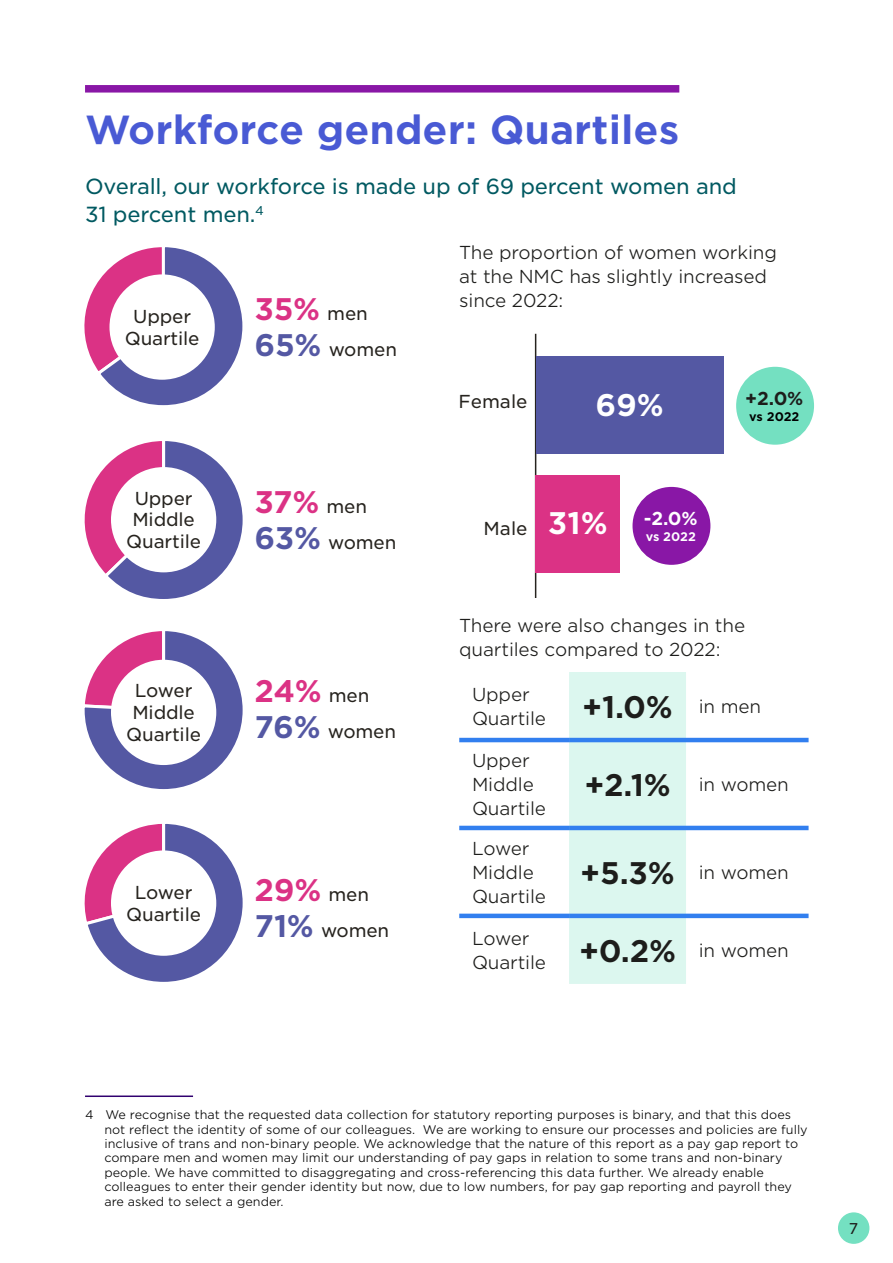
<style>
.page{position:relative;width:893px;height:1263px;background:#fff}
.page>*{position:absolute;margin:0;border:0;box-sizing:border-box;transform-origin:0 0}
.Heading{font:700 39px "Gotham S Sm";color:#495ad4}
.t1{font:700 30px "Gotham S Sm";letter-spacing:-.02em;color:#db3285}
.large_stat_black{font:700 30px "Gotham S Sm";color:#1d1d1b}
.t2{font:700 30px "Gotham S Sm";color:#fff}
.Lead_in{font:21px "Gotham S Sm";letter-spacing:-.01em;color:#005961}
.Body_Copy{font:300 18px "Gotham S Sm";letter-spacing:-.01em;color:#1d1d1b}
.t3{font:18px/21.6px "Gotham S Sm";letter-spacing:-.01em;color:#26231e;text-align:center}
.Body_Copy_horizontal{font:700 18px "Gotham S Sm";color:#1d1d1b}
.Body_Copy_horizontal-2{font:700 18px "Gotham S Sm";color:#fff}
.t4{font:15px "Gotham S Sm";color:#1d1d1b}
.t5{font:12.3px "Gotham S Sm";color:#005961}
.Footnote_style{font:300 12px "Gotham S Sm";color:#000}
.Body_Copy_horizontal-3{font:700 12px "Gotham S Sm";letter-spacing:-.005em;color:#000}
.Body_Copy_horizontal-4{font:700 12px "Gotham S Sm";letter-spacing:-.005em;color:#fff}
.s1{font-weight:400;font-size:18px;color:#26231e}
.s2{font-weight:700;font-size:30px;color:#5458a3}
.s3{font-weight:700;font-size:30px;color:#fff}
</style>
<div class="page">
<div style="left:838px;top:1212px;width:31px;height:32px;background:#74e0c1;border-radius:50%"></div>
<div style="left:569px;top:672px;width:117px;height:312px;background:#dcf7ef"></div>
<hr style="left:459px;top:738px;width:110px;height:4px;background:#327fef">
<hr style="left:569px;top:738px;width:117px;height:4px;background:#327fef">
<hr style="left:686px;top:738px;width:123px;height:4px;background:#327fef">
<hr style="left:459px;top:826px;width:110px;height:4px;background:#327fef">
<hr style="left:569px;top:826px;width:117px;height:4px;background:#327fef">
<hr style="left:686px;top:826px;width:123px;height:4px;background:#327fef">
<hr style="left:459px;top:914px;width:110px;height:4px;background:#327fef">
<hr style="left:569px;top:914px;width:117px;height:4px;background:#327fef">
<hr style="left:686px;top:914px;width:123px;height:4px;background:#327fef">
<svg style="left:84px;top:247px;width:159px;height:159px"></svg>
<svg style="left:84px;top:441px;width:159px;height:158px"></svg>
<div style="left:111px;top:467px;width:105px;height:105px;background:#fff;border-radius:50%"></div>
<svg style="left:83px;top:630px;width:161px;height:160px;background:#7e59a1"></svg>
<div style="left:82px;top:628px;width:164px;height:164px;border:3px solid #fff;border-radius:80px"></div>
<svg style="left:84px;top:823px;width:159px;height:159px"></svg>
<div style="left:109px;top:274px;width:106px;height:106px;background:#fff;border-radius:50%"></div>
<div style="left:111px;top:660px;width:105px;height:105px;background:#fff;border-radius:50%"></div>
<div style="left:111px;top:850px;width:105px;height:106px;background:#fff;border-radius:50%"></div>
<hr style="left:535px;top:334px;width:1px;height:263px;background:#26231e">
<div style="left:536px;top:475px;width:84px;height:98px;background:#db3285"></div>
<div style="left:536px;top:356px;width:187px;height:98px;background:#5458a3"></div>
<div style="left:85px;top:85px;width:594px;height:8px;background:#8917a6"></div>
<hr style="left:85px;top:1095px;width:108px;height:2px;background:#31006f">
<div style="left:736px;top:367px;width:78px;height:78px;background:#74e0c1;border-radius:50%"></div>
<div style="left:632px;top:487px;width:78px;height:78px;background:#8917a6;border-radius:50%"></div>
<p class="Heading" style="left:85px;top:102px;width:596px">Workforce gender: Quartiles</p>
<p class="Lead_in" style="left:85px;top:172px;width:653px">Overall, our workforce is made up of 69 percent women and</p>
<p class="Lead_in" style="left:85px;top:200px;width:172px">31 percent men.</p>
<p class="t5" style="left:255px;top:202px;width:10px">4</p>
<p class="t3" style="left:125px;top:305px;width:76px">Upper<br>Quartile</p>
<p class="t3" style="left:126px;top:487px;width:76px">Upper<br>Middle<br>Quartile</p>
<p class="t3" style="left:126px;top:680px;width:76px">Lower<br>Middle<br>Quartile</p>
<p class="t3" style="left:126px;top:881px;width:76px">Lower<br>Quartile</p>
<p class="t1" style="left:255px;top:289px;width:115px">35% <span class="s1">men</span></p>
<p class="t3" style="left:255px;top:338px;width:144px"><span class="s2">65%</span> women</p>
<p class="t1" style="left:255px;top:481px;width:114px">37% <span class="s1">men</span></p>
<p class="t3" style="left:255px;top:531px;width:143px"><span class="s2">63%</span> women</p>
<p class="t1" style="left:255px;top:670px;width:116px">24% <span class="s1">men</span></p>
<p class="t3" style="left:255px;top:720px;width:143px"><span class="s2">76%</span> women</p>
<p class="t1" style="left:255px;top:869px;width:116px">29% <span class="s1">men</span></p>
<p class="t3" style="left:255px;top:919px;width:136px"><span class="s2">71%</span> women</p>
<p class="Body_Copy" style="left:459px;top:240px;width:319px">The proportion of women working</p>
<p class="Body_Copy" style="left:459px;top:264px;width:309px">at the NMC has slightly increased</p>
<p class="Body_Copy" style="left:459px;top:288px;width:106px">since 2022:</p>
<p class="t3" style="left:459px;top:390px;width:70px">Female</p>
<p class="t2" style="left:595px;top:384px;width:70px">69%</p>
<p class="Body_Copy_horizontal" style="left:745px;top:386px;width:60px">+2.0%</p>
<p class="Body_Copy_horizontal-3" style="left:749px;top:408px;width:52px">vs 2022</p>
<p class="t3" style="left:484px;top:517px;width:126px">Male <span class="s3">31%</span></p>
<p class="Body_Copy_horizontal-2" style="left:644px;top:506px;width:55px">-2.0%</p>
<p class="Body_Copy_horizontal-4" style="left:646px;top:529px;width:52px">vs 2022</p>
<p class="Body_Copy" style="left:459px;top:613px;width:287px">There were also changes in the</p>
<p class="Body_Copy" style="left:459px;top:637px;width:263px">quartiles compared to 2022:</p>
<p class="Body_Copy" style="left:472px;top:683px;width:59px">Upper</p>
<p class="Body_Copy" style="left:472px;top:707px;width:76px">Quartile</p>
<p class="large_stat_black" style="left:582px;top:686px;width:92px">+1.0%</p>
<p class="Body_Copy" style="left:699px;top:695px;width:64px">in men</p>
<p class="Body_Copy" style="left:472px;top:749px;width:59px">Upper</p>
<p class="Body_Copy" style="left:472px;top:773px;width:63px">Middle</p>
<p class="Body_Copy" style="left:472px;top:797px;width:76px">Quartile</p>
<p class="Body_Copy" style="left:472px;top:836px;width:59px">Lower</p>
<p class="Body_Copy" style="left:472px;top:860px;width:63px">Middle</p>
<p class="Body_Copy" style="left:472px;top:884px;width:76px">Quartile</p>
<p class="Body_Copy" style="left:472px;top:926px;width:59px">Lower</p>
<p class="Body_Copy" style="left:472px;top:950px;width:76px">Quartile</p>
<p class="large_stat_black" style="left:584px;top:764px;width:88px">+2.1%</p>
<p class="Body_Copy" style="left:699px;top:773px;width:92px">in women</p>
<p class="large_stat_black" style="left:580px;top:852px;width:96px">+5.3%</p>
<p class="Body_Copy" style="left:699px;top:860px;width:92px">in women</p>
<p class="large_stat_black" style="left:579px;top:930px;width:99px">+0.2%</p>
<p class="Body_Copy" style="left:699px;top:938px;width:92px">in women</p>
<p class="Footnote_style" style="left:85px;top:1107px;width:708px">4 We recognise that the requested data collection for statutory reporting purposes is binary, and that this does</p>
<p class="Footnote_style" style="left:104px;top:1121px;width:705px">not reflect the identity of some of our colleagues. We are working to ensure our processes and policies are fully</p>
<p class="Footnote_style" style="left:104px;top:1135px;width:695px">inclusive of trans and non-binary people. We acknowledge that the nature of this report as a pay gap report to</p>
<p class="Footnote_style" style="left:104px;top:1150px;width:680px">compare men and women may limit our understanding of pay gaps in relation to some trans and non-binary</p>
<p class="Footnote_style" style="left:104px;top:1164px;width:661px">people. We have committed to disaggregating and cross-referencing this data further. We already enable</p>
<p class="Footnote_style" style="left:104px;top:1179px;width:689px">colleagues to enter their gender identity but now, due to low numbers, for pay gap reporting and payroll they</p>
<p class="Footnote_style" style="left:104px;top:1193px;width:181px">are asked to select a gender.</p>
<p class="t4" style="left:849px;top:1218px;width:11px">7</p>
</div>
